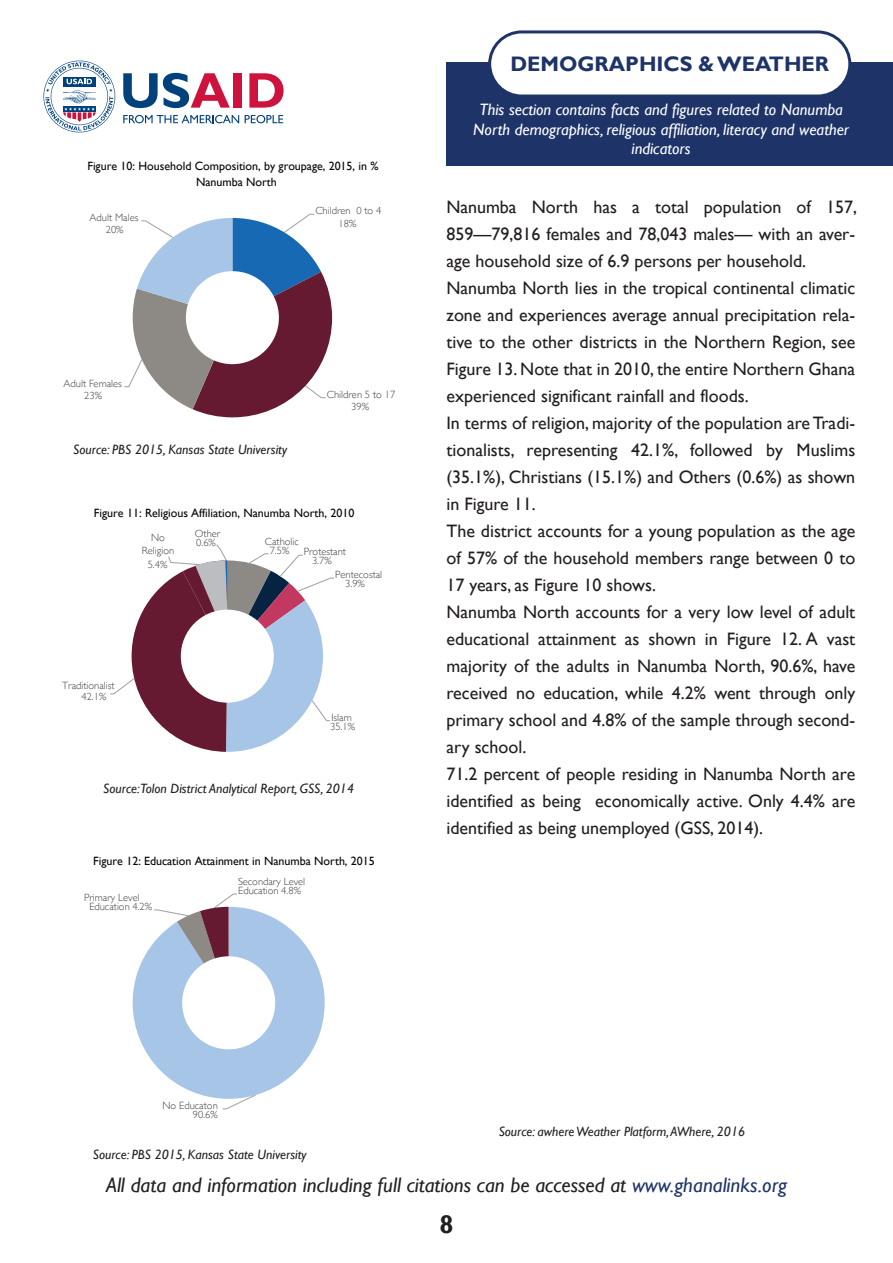
<style>
.page{position:relative;width:893px;height:1263px;background:#fff}
.page>*{position:absolute;margin:0;border:0;box-sizing:border-box;transform-origin:0 0}
.t1{font:700 25.5px "Gill Sans";color:#231f20}
.t2{font:italic 21px "Gill Sans";color:#231f20}
.t3{font:700 21px "Gill Sans";color:#1e3468}
.t4{font:18px/27px "Gill Sans";color:#231f20}
.t5{font:italic 16.5px/19.8px "Gill Sans";color:#fff;text-align:center}
.t6{font:italic 13.5px "Gill Sans";color:#231f20}
.t7{font:12px/16.8px "Gill Sans";color:#050504;text-align:center}
.t8{font:300 10.5px/8.9px "Gill Sans";color:#414040;text-align:center}
.s1{color:#1e3468}
</style>
<div class="page">
<div style="left:446px;top:63px;width:447px;height:103px;background:#1e3468"></div>
<div style="left:490px;top:32px;width:360px;height:64px;background:#fff;border-radius:32px"></div>
<div style="left:488px;top:30px;width:363px;height:68px;border:3px solid #1e3468;border-radius:32px"></div>
<svg style="left:124px;top:213px;width:209px;height:205px"></svg>
<div style="left:186px;top:271px;width:93px;height:93px;background:#fff;border-radius:50%"></div>
<svg style="left:132px;top:893px;width:193px;height:217px"></svg>
<div style="left:182px;top:956px;width:93px;height:93px;background:#fff;border-radius:50%"></div>
<svg style="left:110px;top:544px;width:224px;height:208px"></svg>
<div style="left:181px;top:610px;width:93px;height:93px;background:#fff;border-radius:50%"></div>
<svg style="left:123px;top:115px;width:116px;height:8px"></svg>
<svg style="left:245px;top:115px;width:38px;height:8px"></svg>
<svg style="left:123px;top:73px;width:107px;height:35px"></svg>
<div style="left:234px;top:73px;width:8px;height:35px;background:#cd123d"></div>
<svg style="left:249px;top:73px;width:35px;height:35px"></svg>
<svg style="left:43px;top:61px;width:72px;height:71px"></svg>
<p class="t7" style="left:87px;top:157px;width:293px">Figure 10: Household Composition, by groupage, 2015, in %<br>Nanumba North</p>
<p class="t8" style="left:90px;top:211px;width:50px;line-height:12.6px">Adult Males<br>20%</p>
<p class="t8" style="left:316px;top:204px;width:67px;line-height:12.6px">Children 0 to 4<br>18%</p>
<p class="t8" style="left:64px;top:376px;width:60px;line-height:12.6px">Adult Females<br>23%</p>
<p class="t6" style="left:73px;top:441px;width:215px">Source: PBS 2015, Kansas State University</p>
<p class="t8" style="left:327px;top:387px;width:70px;line-height:12.6px">Children 5 to 17<br>39%</p>
<p class="t7" style="left:94px;top:505px;width:262px">Figure 11: Religious Affiliation, Nanumba North, 2010</p>
<p class="t8" style="left:142px;top:531px;width:34px;line-height:12.6px">No<br>Religion</p>
<p class="t8" style="left:148px;top:559px;width:21px">5.4%</p>
<p class="t8" style="left:195px;top:528px;width:27px;text-align:left">Other<br>0.6%</p>
<p class="t8" style="left:81px;top:680px;width:35px;line-height:10.4px;text-align:left;text-indent:-19px">Traditionalist<br>42.1%</p>
<p class="t8" style="left:265px;top:536px;width:35px">Catholic<br>7.5%</p>
<p class="t8" style="left:304px;top:547px;width:44px">Protestant<br>3.7%</p>
<p class="t8" style="left:345px;top:570px;width:39px;text-align:left;text-indent:-10px">Pentecostal<br>3.9%</p>
<p class="t8" style="left:330px;top:712px;width:26px;text-align:left">Islam<br>35.1%</p>
<p class="t6" style="left:103px;top:780px;width:252px">Source:Tolon District Analytical Report, GSS, 2014</p>
<p class="t7" style="left:93px;top:853px;width:283px">Figure 12: Education Attainment in Nanumba North, 2015</p>
<p class="t8" style="left:89px;top:893px;width:64px;text-align:left;text-indent:-5px">Primary Level<br>Education 4.2%</p>
<p class="t8" style="left:238px;top:877px;width:69px;text-align:left">Secondary Level<br>Education 4.8%</p>
<p class="t3" style="left:510px;top:51px;width:320px">DEMOGRAPHICS &amp; WEATHER</p>
<p class="t5" style="left:473px;top:99px;width:377px">This section contains facts and figures related to Nanumba<br>North demographics, religious affiliation, literacy and weather indicators</p>
<p class="t4" style="left:446px;top:193px;width:412px">Nanumba North has a total population of 157, 859—79,816 females and 78,043 males— with an aver&shy;age household size of 6.9 persons per household.<br>Nanumba North lies in the tropical continental climatic zone and experiences average annual precipitation rela&shy;tive to the other districts in the Northern Region, see Figure 13. Note that in 2010, the entire Northern Ghana experienced significant rainfall and floods.<br>In terms of religion, majority of the population are Tradi&shy;tionalists, representing 42.1%, followed by Muslims (35.1%), Christians (15.1%) and Others (0.6%) as shown in Figure 11.<br>The district accounts for a young population as the age of 57% of the household members range between 0 to 17 years, as Figure 10 shows.<br>Nanumba North accounts for a very low level of adult educational attainment as shown in Figure 12. A vast majority of the adults in Nanumba North, 90.6%, have received no education, while 4.2% went through only primary school and 4.8% of the sample through second&shy;ary school.<br>71.2 percent of people residing in Nanumba North are identified as being economically active. Only 4.4% are identified as being unemployed (GSS, 2014).</p>
<p class="t8" style="left:163px;top:1101px;width:57px;text-align:right">No Educaton<br>90.6%</p>
<p class="t6" style="left:93px;top:1147px;width:215px">Source: PBS 2015, Kansas State University</p>
<p class="t6" style="left:499px;top:1123px;width:248px">Source: awhere Weather Platform, AWhere, 2016</p>
<p class="t2" style="left:106px;top:1173px;width:683px">All data and information including full citations can be accessed at <span class="s1">www.ghanalinks.org</span></p>
<h1 class="t1" style="left:439px;top:1209px;width:16px">8</h1>
</div>
